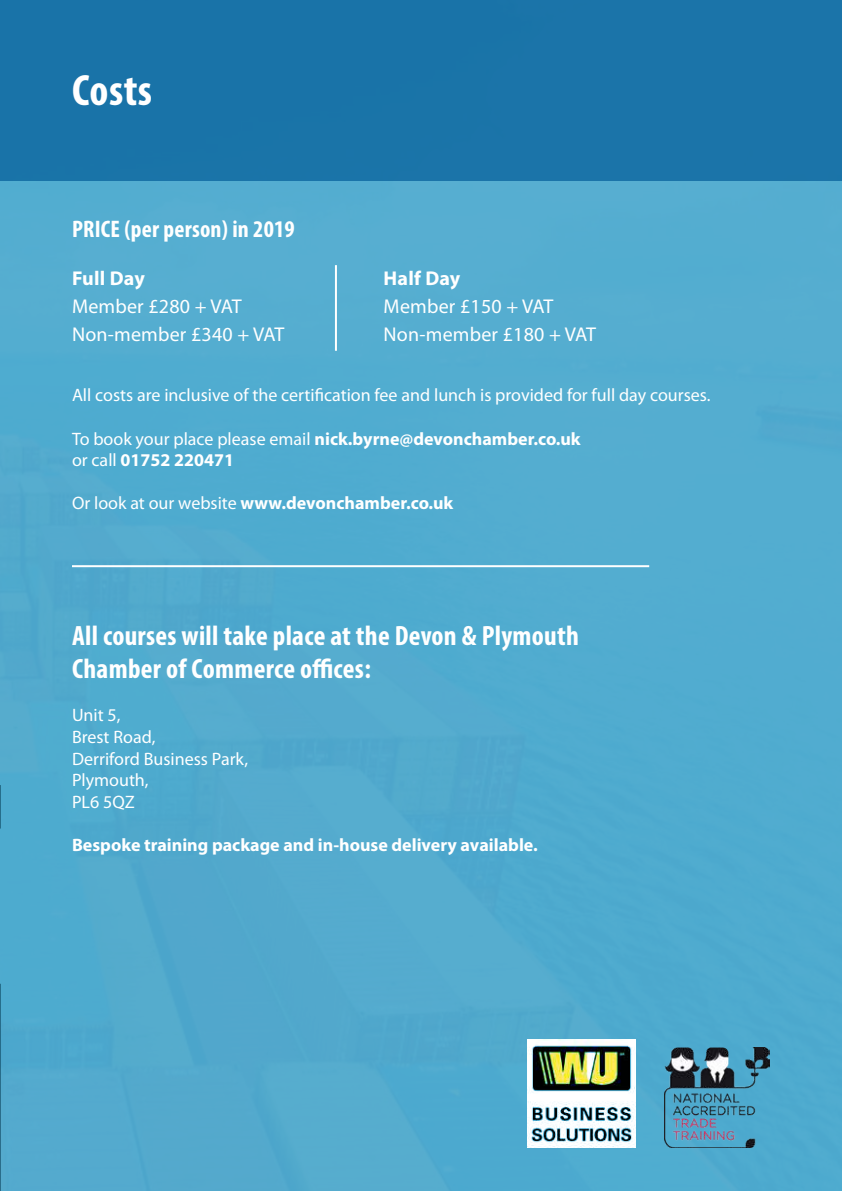
<style>
.page{position:relative;width:842px;height:1191px;background:#fff}
.page>*{position:absolute;margin:0;border:0;box-sizing:border-box;transform-origin:0 0}
.t1{font:700 condensed 44px "Myriad Pro";letter-spacing:.01em;color:#fff}
.t2{font:700 condensed 28px/33.6px "Myriad Pro";letter-spacing:.01em;color:#fff}
.t3{font:700 condensed 24px "Myriad Pro";letter-spacing:.01em;color:#fff}
.t4{font:20px/28px "Myriad Pro";letter-spacing:.01em;color:#fff}
.t5{font:700 20px "Myriad Pro";letter-spacing:.01em;color:#fff}
.t6{font:700 18px/21.6px "Myriad Pro";color:#fff}
.t7{font:18px/21.6px "Myriad Pro";color:#fff}
.s1{font-weight:400}
</style>
<div class="page">
<div style="left:0;top:180px;width:842px;height:1011px;background:#52accf"></div>
<div style="left:0;top:0;width:842px;height:180px;background:#1a74a8"></div>
<img style="left:664px;top:1047px;width:106px;height:100px">
<hr style="left:335px;top:265px;width:2px;height:86px;background:#fff">
<hr style="left:72px;top:565px;width:577px;height:2px;background:#fff">
<img style="left:0;top:257px;width:1px;height:727px">
<img style="left:0;top:0;width:1px;height:433px">
<img style="left:528px;top:1040px;width:107px;height:107px">
<h1 class="t1" style="left:72px;top:72px;width:82px">Costs</h1>
<h3 class="t3" style="left:72px;top:219px;width:224px">PRICE (per person) in 2019</h3>
<p class="t5" style="left:72px;top:270px;width:74px">Full Day</p>
<p class="t4" style="left:72px;top:294px;width:214px">Member £280 + VAT<br>Non-member £340 + VAT</p>
<p class="t5" style="left:384px;top:270px;width:78px">Half Day</p>
<p class="t4" style="left:384px;top:294px;width:214px">Member £150 + VAT<br>Non-member £180 + VAT</p>
<p class="t7" style="left:72px;top:386px;width:640px">All costs are inclusive of the certification fee and lunch is provided for full day courses.</p>
<p class="t6" style="left:72px;top:429px;width:510px"><span class="s1">To book your place please email</span> nick.byrne@devonchamber.co.uk <span class="s1">or call</span> 01752 220471</p>
<p class="t6" style="left:72px;top:494px;width:383px"><span class="s1">Or look at our website</span> www.devonchamber.co.uk</p>
<h2 class="t2" style="left:72px;top:621px;width:508px">All courses will take place at the Devon &amp; Plymouth<br>Chamber of Commerce offices:</h2>
<p class="t7" style="left:72px;top:706px;width:178px">Unit 5,<br>Brest Road,<br>Derriford Business Park,<br>Plymouth,<br>PL6 5QZ</p>
<p class="t6" style="left:72px;top:835px;width:467px">Bespoke training package and in-house delivery available.</p>
</div>
